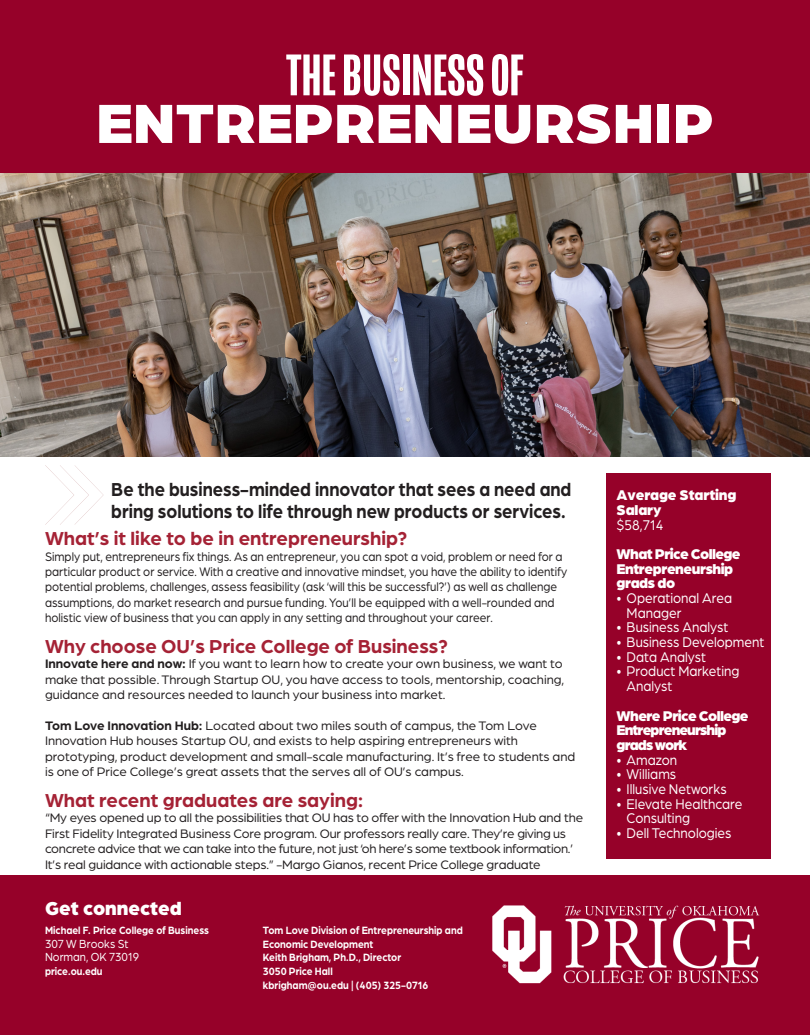
<style>
.page{position:relative;width:810px;height:1035px;background:#fff}
.page>*{position:absolute;margin:0;border:0;box-sizing:border-box;transform-origin:0 0}
.t1{font:500 60px "Mongoose";color:#fff;scale:1.04 1}
.t2{font:900 58.75px "Arboria";color:#fff;scale:1.04 1}
.t3{font:700 20px "Arboria";color:#a52235}
.t4{font:700 20px/22.5px "Arboria";color:#231f20;scale:.9 1}
.t5{font:900 20px "Arboria";color:#fff}
.t6{font:15px/14.8px "Arboria";color:#fff;scale:.9 1}
.t7{font:900 15px/14.8px "Arboria";letter-spacing:-.06em;color:#fff}
.t8{font:900 15px/14.8px "Arboria";letter-spacing:-.04em;color:#fff}
.t9{font:900 15px/14.8px "Arboria";letter-spacing:-.01em;color:#fff}
.t10{font:13.12px/15.4px "Arboria";color:#231f20}
.t11{font:13.12px/15.4px "Arboria";color:#231f20;scale:.9 1}
.t12{font:12.5px "Arboria";color:#fff;scale:.9 1}
.t13{font:700 11.25px/13.8px "Arboria";color:#fff;scale:.9 1}
.s1{font-weight:700}
.s2{font-weight:400}
</style>
<div class="page">
<div style="left:606px;top:473px;width:165px;height:385px;background:#960129"></div>
<div style="left:0;top:0;width:810px;height:175px;background:#960129"></div>
<div style="left:0;top:876px;width:810px;height:159px;background:#960129"></div>
<img style="left:492px;top:905px;width:268px;height:79px">
<img style="left:0;top:173px;width:810px;height:283px">
<p class="t1" style="left:286px;top:41px;width:230px">THE BUSINESS OF</p>
<p class="t2" style="left:96px;top:81px;width:596px">ENTREPRENEURSHIP</p>
<p class="t4" style="left:111px;top:476px;width:513px">Be the business-minded innovator that sees a need and bring solutions to life through new products or services.</p>
<p class="t3" style="left:45px;top:525px;width:364px">What’s it like to be in entrepreneurship?</p>
<p class="t11" style="left:45px;top:548px;width:582px">Simply put, entrepreneurs fix things. As an entrepreneur, you can spot a void, problem or need for a particular product or service. With a creative and innovative mindset, you have the ability to identify potential problems, challenges, assess feasibility (ask ‘will this be successful?’) as well as challenge assumptions, do market research and pursue funding. You’ll be equipped with a well-rounded and holistic view of business that you can apply in any setting and throughout your career.</p>
<p class="t3" style="left:45px;top:633px;width:404px">Why choose OU’s Price College of Business?</p>
<p class="t10" style="left:45px;top:656px;width:521px;text-align:justify"><span class="s1">Innovate here and now:</span> If you want to learn how to create your own business, we want to make that possible. Through Startup OU, you have access to tools, mentorship, coaching, guidance and resources needed to launch your business into market.</p>
<p class="t10" style="left:45px;top:717px;width:532px"><span class="s1">Tom Love Innovation Hub:</span> Located about two miles south of campus, the Tom Love Innovation Hub houses Startup OU, and exists to help aspiring entrepreneurs with prototyping, product development and small-scale manufacturing. It’s free to students and is one of Price College’s great assets that the serves all of OU’s campus.</p>
<p class="t3" style="left:45px;top:787px;width:320px">What recent graduates are saying:</p>
<p class="t10" style="left:45px;top:810px;width:540px">“My eyes opened up to all the possibilities that OU has to offer with the Innovation Hub and the First Fidelity Integrated Business Core program. Our professors really care. They’re giving us concrete advice that we can take into the future, not just ‘oh here’s some textbook information.’ It’s real guidance with actionable steps.” -Margo Gianos, recent Price College graduate</p>
<p class="t5" style="left:45px;top:894px;width:138px">Get connected</p>
<p class="t13" style="left:45px;top:923px;width:184px">Michael F. Price College of Business</p>
<p class="t12" style="left:45px;top:935px;width:94px">307 W Brooks St</p>
<p class="t12" style="left:45px;top:949px;width:106px">Norman, OK 73019</p>
<p class="t13" style="left:45px;top:964px;width:66px">price.ou.edu</p>
<p class="t13" style="left:263px;top:923px;width:224px">Tom Love Division of Entrepreneurship and<br>Economic Development</p>
<p class="t13" style="left:263px;top:950px;width:155px">Keith Brigham, Ph.D., Director</p>
<p class="t13" style="left:263px;top:964px;width:79px">3050 Price Hall</p>
<p class="t13" style="left:263px;top:978px;width:185px">kbrigham@ou.edu | (405) 325-0716</p>
<p class="t9" style="left:617px;top:487px;width:121px">Average Starting<br>Salary<br><span class="s2">$58,714</span></p>
<p class="t8" style="left:617px;top:545px;width:126px">What Price College<br>Entrepreneurship grads do</p>
<p class="t6" style="left:627px;top:590px;width:119px;text-indent:-10px">• Operational Area<br>Manager</p>
<p class="t6" style="left:617px;top:619px;width:126px">• Business Analyst</p>
<p class="t6" style="left:617px;top:634px;width:166px">• Business Development</p>
<p class="t6" style="left:617px;top:649px;width:101px">• Data Analyst</p>
<p class="t6" style="left:627px;top:663px;width:127px;text-indent:-10px">• Product Marketing<br>Analyst</p>
<p class="t7" style="left:617px;top:707px;width:134px">Where Price College<br>Entrepreneurship grads work</p>
<p class="t6" style="left:617px;top:752px;width:69px">• Amazon</p>
<p class="t6" style="left:617px;top:766px;width:68px">• Williams</p>
<p class="t6" style="left:617px;top:781px;width:124px">• Illusive Networks</p>
<p class="t6" style="left:627px;top:796px;width:130px;text-indent:-10px">• Elevate Healthcare<br>Consulting</p>
<p class="t6" style="left:617px;top:825px;width:129px">• Dell Technologies</p>
</div>
